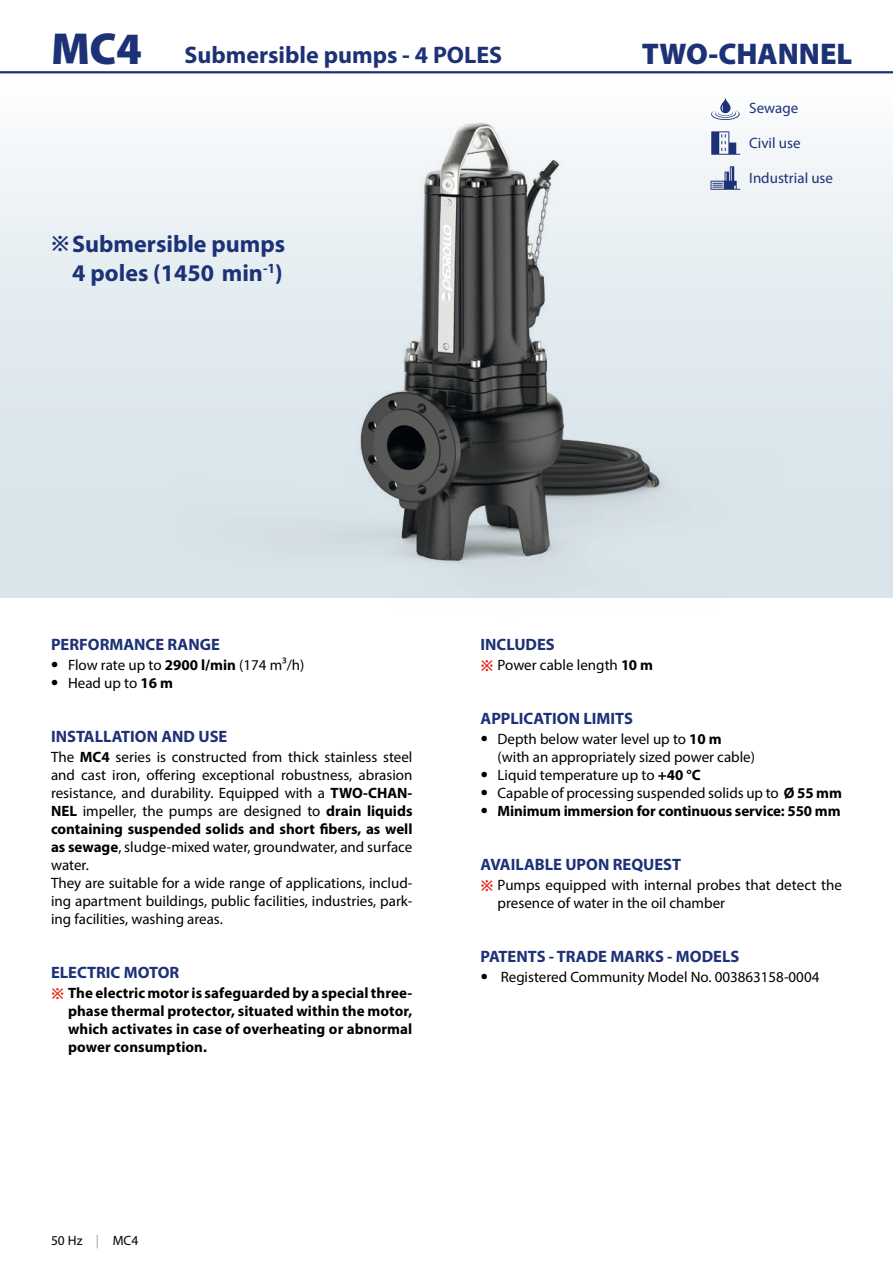
<style>
.page{position:relative;width:893px;height:1263px;background:#fff}
.page>*{position:absolute;margin:0;border:0;box-sizing:border-box;transform-origin:0 0}
.t1{font:900 45px "Myriad Pro";color:#1d3176}
.t2{font:900 30px "Myriad Pro";color:#1d3176}
.t3{font:700 24px/28.8px "Myriad Pro";color:#1d3176;text-align:right}
.t4{font:700 16.5px "Myriad Pro";color:#1d3176}
.t5{font:15px/18px "Myriad Pro";color:#000}
.t6{font:700 15px/18px "Myriad Pro";color:#000;text-align:justify}
.t7{font:15px "Myriad Pro";color:#1d3176}
.t8{font:13.5px "Myriad Pro";color:#000}
.s1{font-family:"Apple SD Gothic Neo";font-size:21px}
.s2{font-weight:700;font-size:21px}
.s3{font-weight:700}
.s4{font-family:"Apple SD Gothic Neo";color:#e42313}
.s5{font-family:"Apple SD Gothic Neo";font-weight:700;color:#e42313}
.s6{font-size:21px}
.s7{color:#9c9e9f}
</style>
<div class="page">
<div style="left:0;top:72px;width:893px;height:525px;background:linear-gradient(to bottom,#f7fafb,#d2e0e7)"></div>
<hr style="left:0;top:71px;width:893px;height:2px;background:#1d3176">
<img style="left:23px;top:91px;width:870px;height:507px">
<img style="left:420px;top:123px;width:56px;height:218px">
<svg style="left:711px;top:131px;width:29px;height:24px"></svg>
<svg style="left:711px;top:98px;width:29px;height:22px"></svg>
<svg style="left:710px;top:166px;width:30px;height:24px"></svg>
<h1 class="t1" style="left:51px;top:18px;width:92px">MC4</h1>
<h3 class="t3" style="left:184px;top:39px;width:319px">Submersible pumps - 4 POLES</h3>
<h2 class="t2" style="left:642px;top:34px;width:212px">TWO-CHANNEL</h2>
<p class="t7" style="left:749px;top:99px;width:51px">Sewage</p>
<p class="t7" style="left:749px;top:134px;width:53px">Civil use</p>
<p class="t7" style="left:749px;top:169px;width:85px">Industrial use</p>
<h3 class="t3" style="left:51px;top:229px;width:236px"><span class="s1">※</span> Submersible pumps<br>4 poles (1450 min<sup>-1</sup>)</h3>
<p class="t4" style="left:51px;top:634px;width:170px">PERFORMANCE RANGE</p>
<p class="t5" style="left:51px;top:656px;width:255px"><span class="s2">•</span> Flow rate up to <span class="s3">2900 l/min</span> (174 m3/h)</p>
<p class="t5" style="left:51px;top:674px;width:123px"><span class="s2">•</span> Head up to <span class="s3">16 m</span></p>
<p class="t4" style="left:51px;top:726px;width:178px">INSTALLATION AND USE</p>
<p class="t5" style="left:51px;top:748px;width:363px">The <span class="s3">MC4</span> series is constructed from thick stainless steel and cast iron, offering exceptional robustness, abrasion resistance, and durability. Equipped with a <span class="s3">TWO-CHAN-NEL</span> impeller, the pumps are designed to <span class="s3">drain liquids containing suspended solids and short fibers, as well as sewage</span>, sludge-mixed water, groundwater, and surface water.<br>They are suitable for a wide range of applications, includ&shy;ing apartment buildings, public facilities, industries, park&shy;ing facilities, washing areas.</p>
<p class="t4" style="left:51px;top:962px;width:130px">ELECTRIC MOTOR</p>
<p class="t6" style="left:68px;top:984px;width:346px;text-indent:-17px"><span class="s4">※</span> The electric motor is safeguarded by a special three&shy;phase thermal protector, situated within the motor, which activates in case of overheating or abnormal power consumption.</p>
<p class="t4" style="left:480px;top:634px;width:76px">INCLUDES</p>
<p class="t5" style="left:480px;top:656px;width:174px"><span class="s5">※</span> Power cable length <span class="s3">10 m</span></p>
<p class="t4" style="left:480px;top:708px;width:154px">APPLICATION LIMITS</p>
<p class="t5" style="left:497px;top:730px;width:259px;text-indent:-17px"><span class="s2">•</span> Depth below water level up to <span class="s3">10 m </span>(with an appropriately sized power cable)</p>
<p class="t5" style="left:481px;top:766px;width:221px"><span class="s2">•</span> Liquid temperature up to <span class="s3">+40 °C</span></p>
<p class="t5" style="left:481px;top:784px;width:363px"><span class="s2">•</span> Capable of processing suspended solids up to <span class="s3">Ø 55 mm</span></p>
<p class="t6" style="left:481px;top:802px;width:361px"><span class="s6">•</span> Minimum immersion for continuous service: 550 mm</p>
<p class="t4" style="left:480px;top:854px;width:202px">AVAILABLE UPON REQUEST</p>
<p class="t5" style="left:497px;top:876px;width:346px;text-indent:-17px"><span class="s5">※</span> Pumps equipped with internal probes that detect the presence of water in the oil chamber</p>
<p class="t4" style="left:480px;top:946px;width:260px">PATENTS - TRADE MARKS - MODELS</p>
<p class="t5" style="left:481px;top:968px;width:340px"><span class="s2">•</span> Registered Community Model No. 003863158-0004</p>
<p class="t8" style="left:51px;top:1232px;width:89px">50 Hz <span class="s7">|</span> MC4</p>
</div>
